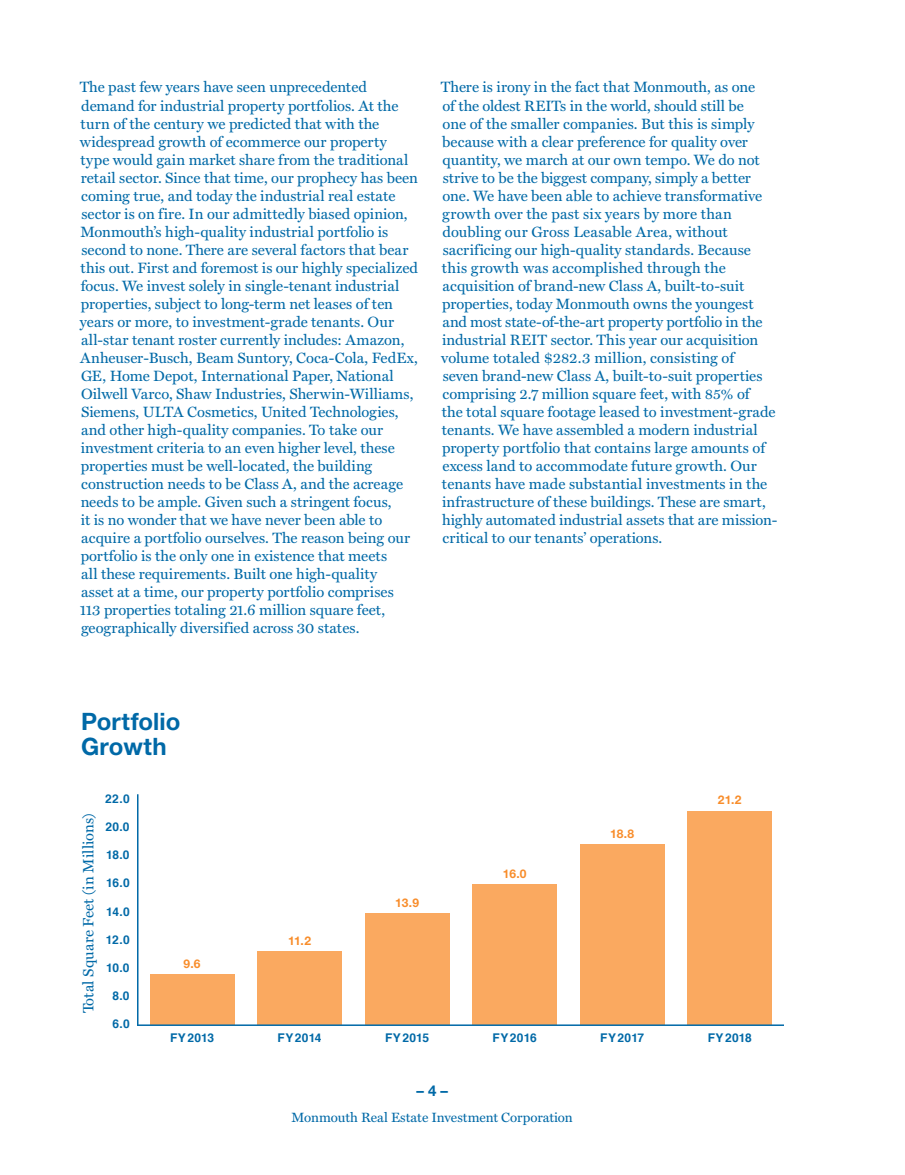
<style>
.page{position:relative;width:905px;height:1175px;background:#fff}
.page>*{position:absolute;margin:0;border:0;box-sizing:border-box;transform-origin:0 0}
.t1{font:700 24px/25.5px "Helvetica Neue LT Std";letter-spacing:.005em;color:#0069a7}
.t2{font:15px/18px "Miller Text";color:#0069a7}
.t3{font:700 15px "Helvetica Neue LT Std";color:#0069a7}
.t4{font:13.5px "Miller Text";color:#0069a7}
.t5{font:700 12px "Helvetica";letter-spacing:.005em;color:#0069a7}
.t6{font:700 12px "Helvetica Neue LT Std";letter-spacing:-.015em;color:#f88d2b}
</style>
<div class="page">
<div style="left:150px;top:974px;width:84px;height:50px;background:#faa960"></div>
<div style="left:257px;top:951px;width:85px;height:73px;background:#faa960"></div>
<div style="left:365px;top:913px;width:84px;height:111px;background:#faa960"></div>
<div style="left:472px;top:884px;width:85px;height:140px;background:#faa960"></div>
<div style="left:580px;top:844px;width:84px;height:180px;background:#faa960"></div>
<div style="left:687px;top:811px;width:85px;height:213px;background:#faa960"></div>
<hr style="left:137px;top:795px;width:1px;height:230px;background:#0069a7">
<hr style="left:138px;top:1024px;width:645px;height:2px;background:#0069a7">
<p class="t2" style="left:80px;top:79px;width:340px">The past few years have seen unprecedented demand for industrial property portfolios. At the turn of the century we predicted that with the widespread growth of ecommerce our property type would gain market share from the traditional retail sector. Since that time, our prophecy has been coming true, and today the industrial real estate sector is on fire. In our admittedly biased opinion, Monmouth’s high-quality industrial portfolio is second to none. There are several factors that bear this out. First and foremost is our highly specialized focus. We invest solely in single-tenant industrial properties, subject to long-term net leases of ten years or more, to investment-grade tenants. Our all-star tenant roster currently includes: Amazon, Anheuser-Busch, Beam Suntory, Coca-Cola, FedEx, GE, Home Depot, International Paper, National Oilwell Varco, Shaw Industries, Sherwin-Williams, Siemens, ULTA Cosmetics, United Technologies, and other high-quality companies. To take our investment criteria to an even higher level, these properties must be well-located, the building construction needs to be Class A, and the acreage needs to be ample. Given such a stringent focus,<br>it is no wonder that we have never been able to acquire a portfolio ourselves. The reason being our portfolio is the only one in existence that meets<br>all these requirements. Built one high-quality<br>asset at a time, our property portfolio comprises<br>113 properties totaling 21.6 million square feet, geographically diversified across 30 states.</p>
<p class="t2" style="left:441px;top:79px;width:338px">There is irony in the fact that Monmouth, as one<br>of the oldest REITs in the world, should still be<br>one of the smaller companies. But this is simply because with a clear preference for quality over quantity, we march at our own tempo. We do not strive to be the biggest company, simply a better one. We have been able to achieve transformative growth over the past six years by more than doubling our Gross Leasable Area, without sacrificing our high-quality standards. Because this growth was accomplished through the acquisition of brand-new Class A, built-to-suit properties, today Monmouth owns the youngest and most state-of-the-art property portfolio in the industrial REIT sector. This year our acquisition volume totaled $282.3 million, consisting of<br>seven brand-new Class A, built-to-suit properties comprising 2.7 million square feet, with 85% of<br>the total square footage leased to investment-grade tenants. We have assembled a modern industrial property portfolio that contains large amounts of excess land to accommodate future growth. Our tenants have made substantial investments in the infrastructure of these buildings. These are smart, highly automated industrial assets that are mission&shy;critical to our tenants’ operations.</p>
<h1 class="t1" style="left:81px;top:708px;width:101px">Portfolio<br>Growth</h1>
<p class="t2" style="left:80px;top:1013px;width:201px;rotate:-90deg">Total Square Feet (in Millions)</p>
<p class="t5" style="left:105px;top:789px;width:26px">22.0</p>
<p class="t5" style="left:105px;top:817px;width:26px">20.0</p>
<p class="t5" style="left:106px;top:845px;width:25px">18.0</p>
<p class="t5" style="left:106px;top:873px;width:25px">16.0</p>
<p class="t5" style="left:106px;top:901px;width:25px">14.0</p>
<p class="t5" style="left:106px;top:929px;width:25px">12.0</p>
<p class="t5" style="left:106px;top:958px;width:25px">10.0</p>
<p class="t5" style="left:112px;top:986px;width:19px">8.0</p>
<p class="t5" style="left:112px;top:1014px;width:19px">6.0</p>
<p class="t6" style="left:183px;top:955px;width:19px">9.6</p>
<p class="t6" style="left:288px;top:933px;width:24px">11.2</p>
<p class="t6" style="left:395px;top:895px;width:25px">13.9</p>
<p class="t6" style="left:503px;top:866px;width:25px">16.0</p>
<p class="t6" style="left:610px;top:826px;width:25px">18.8</p>
<p class="t6" style="left:718px;top:792px;width:25px">21.2</p>
<p class="t5" style="left:170px;top:1027px;width:46px">FY 2013</p>
<p class="t5" style="left:277px;top:1027px;width:45px">FY 2014</p>
<p class="t5" style="left:385px;top:1027px;width:46px">FY 2015</p>
<p class="t5" style="left:492px;top:1027px;width:46px">FY 2016</p>
<p class="t5" style="left:600px;top:1027px;width:46px">FY 2017</p>
<p class="t5" style="left:707px;top:1027px;width:46px">FY 2018</p>
<p class="t3" style="left:416px;top:1081px;width:33px">– 4 –</p>
<p class="t4" style="left:291px;top:1109px;width:283px">Monmouth Real Estate Investment Corporation</p>
</div>
